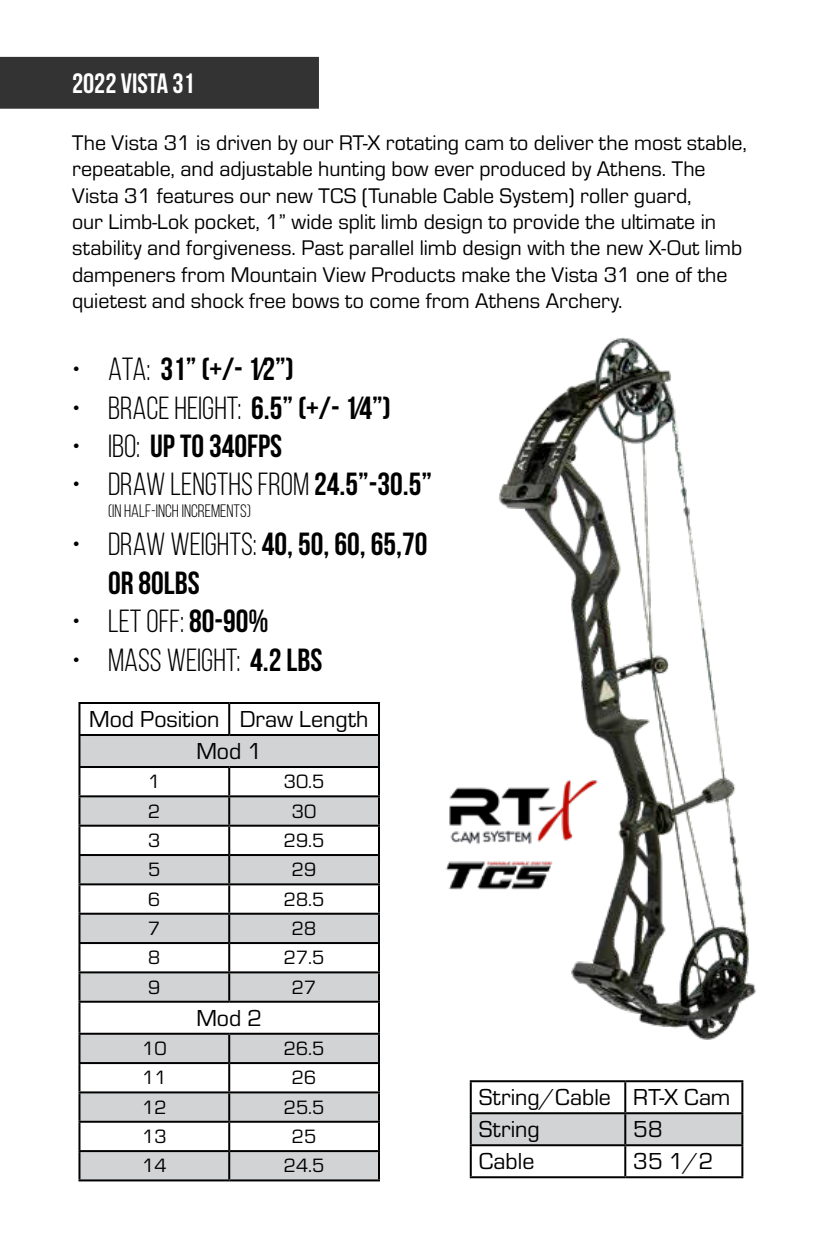
<style>
.page{position:relative;width:828px;height:1260px;background:#fff}
.page>*{position:absolute;margin:0;border:0;box-sizing:border-box;transform-origin:0 0}
.t1{font:32px "Bebas Neue";color:#000}
.t2{font:32px/38.4px "Bebas Neue";color:#000}
.t3{font:28px "Bebas Neue";color:#fff}
.t4{font:24px/32px "Eurostile";color:#000}
.t5{font:22px/26.4px "Eurostile";color:#000}
.t6{font:20px "Eurostile";color:#000}
.t7{font:18px "Bebas Neue";color:#000}
.s1{font-style:inherit}
</style>
<div class="page">
<div style="left:1px;top:58px;width:317px;height:50px;background:#333"></div>
<div style="left:0;top:57px;width:319px;height:52px;border:2px solid #000"></div>
<div style="left:472px;top:1114px;width:269px;height:30px;background:#d1d3d4"></div>
<hr style="left:470px;top:1082px;width:2px;height:30px;background:#000">
<hr style="left:624px;top:1082px;width:2px;height:30px;background:#000">
<hr style="left:741px;top:1082px;width:2px;height:30px;background:#000">
<hr style="left:470px;top:1112px;width:155px;height:2px;background:#000">
<hr style="left:470px;top:1114px;width:2px;height:30px;background:#000">
<hr style="left:625px;top:1112px;width:118px;height:2px;background:#000">
<hr style="left:624px;top:1114px;width:2px;height:30px;background:#000">
<hr style="left:741px;top:1114px;width:2px;height:30px;background:#000">
<hr style="left:470px;top:1144px;width:155px;height:2px;background:#000">
<hr style="left:470px;top:1146px;width:2px;height:30px;background:#000">
<hr style="left:625px;top:1144px;width:118px;height:2px;background:#000">
<hr style="left:624px;top:1146px;width:2px;height:30px;background:#000">
<hr style="left:741px;top:1146px;width:2px;height:30px;background:#000">
<hr style="left:470px;top:1176px;width:155px;height:2px;background:#000">
<hr style="left:625px;top:1176px;width:118px;height:2px;background:#000">
<img style="left:469px;top:337px;width:287px;height:745px">
<img style="left:449px;top:777px;width:153px;height:69px">
<svg style="left:80px;top:736px;width:298px;height:443px;fill:#d1d3d4"></svg>
<hr style="left:78px;top:702px;width:151px;height:2px;background:#000">
<hr style="left:78px;top:704px;width:2px;height:30px;background:#000">
<hr style="left:229px;top:702px;width:151px;height:2px;background:#000">
<hr style="left:228px;top:704px;width:2px;height:30px;background:#000">
<hr style="left:378px;top:704px;width:2px;height:30px;background:#000">
<hr style="left:78px;top:734px;width:151px;height:2px;background:#000">
<hr style="left:78px;top:736px;width:2px;height:30px;background:#000">
<hr style="left:229px;top:734px;width:151px;height:2px;background:#000">
<hr style="left:378px;top:736px;width:2px;height:30px;background:#000">
<hr style="left:78px;top:766px;width:151px;height:2px;background:#000">
<hr style="left:78px;top:768px;width:2px;height:27px;background:#000">
<hr style="left:229px;top:766px;width:151px;height:2px;background:#000">
<hr style="left:228px;top:768px;width:2px;height:27px;background:#000">
<hr style="left:378px;top:768px;width:2px;height:27px;background:#000">
<hr style="left:78px;top:795px;width:151px;height:2px;background:#000">
<hr style="left:78px;top:797px;width:2px;height:28px;background:#000">
<hr style="left:229px;top:795px;width:151px;height:2px;background:#000">
<hr style="left:228px;top:797px;width:2px;height:28px;background:#000">
<hr style="left:378px;top:797px;width:2px;height:28px;background:#000">
<hr style="left:78px;top:825px;width:151px;height:2px;background:#000">
<hr style="left:78px;top:827px;width:2px;height:27px;background:#000">
<hr style="left:229px;top:825px;width:151px;height:2px;background:#000">
<hr style="left:228px;top:827px;width:2px;height:27px;background:#000">
<hr style="left:378px;top:827px;width:2px;height:27px;background:#000">
<hr style="left:78px;top:854px;width:151px;height:2px;background:#000">
<hr style="left:78px;top:856px;width:2px;height:27px;background:#000">
<hr style="left:229px;top:854px;width:151px;height:2px;background:#000">
<hr style="left:228px;top:856px;width:2px;height:27px;background:#000">
<hr style="left:378px;top:856px;width:2px;height:27px;background:#000">
<hr style="left:78px;top:883px;width:151px;height:2px;background:#000">
<hr style="left:78px;top:885px;width:2px;height:28px;background:#000">
<hr style="left:229px;top:883px;width:151px;height:2px;background:#000">
<hr style="left:228px;top:885px;width:2px;height:28px;background:#000">
<hr style="left:378px;top:885px;width:2px;height:28px;background:#000">
<hr style="left:78px;top:913px;width:151px;height:2px;background:#000">
<hr style="left:78px;top:915px;width:2px;height:27px;background:#000">
<hr style="left:229px;top:913px;width:151px;height:2px;background:#000">
<hr style="left:228px;top:915px;width:2px;height:27px;background:#000">
<hr style="left:378px;top:915px;width:2px;height:27px;background:#000">
<hr style="left:78px;top:942px;width:151px;height:2px;background:#000">
<hr style="left:78px;top:944px;width:2px;height:27px;background:#000">
<hr style="left:229px;top:942px;width:151px;height:2px;background:#000">
<hr style="left:228px;top:944px;width:2px;height:27px;background:#000">
<hr style="left:378px;top:944px;width:2px;height:27px;background:#000">
<hr style="left:78px;top:971px;width:151px;height:2px;background:#000">
<hr style="left:78px;top:973px;width:2px;height:28px;background:#000">
<hr style="left:229px;top:971px;width:151px;height:2px;background:#000">
<hr style="left:228px;top:973px;width:2px;height:28px;background:#000">
<hr style="left:378px;top:973px;width:2px;height:28px;background:#000">
<hr style="left:78px;top:1001px;width:151px;height:2px;background:#000">
<hr style="left:78px;top:1003px;width:2px;height:30px;background:#000">
<hr style="left:229px;top:1001px;width:151px;height:2px;background:#000">
<hr style="left:378px;top:1003px;width:2px;height:30px;background:#000">
<hr style="left:78px;top:1033px;width:151px;height:2px;background:#000">
<hr style="left:78px;top:1035px;width:2px;height:27px;background:#000">
<hr style="left:229px;top:1033px;width:151px;height:2px;background:#000">
<hr style="left:228px;top:1035px;width:2px;height:27px;background:#000">
<hr style="left:378px;top:1035px;width:2px;height:27px;background:#000">
<hr style="left:78px;top:1062px;width:151px;height:2px;background:#000">
<hr style="left:78px;top:1064px;width:2px;height:27px;background:#000">
<hr style="left:229px;top:1062px;width:151px;height:2px;background:#000">
<hr style="left:228px;top:1064px;width:2px;height:27px;background:#000">
<hr style="left:378px;top:1064px;width:2px;height:27px;background:#000">
<hr style="left:78px;top:1091px;width:151px;height:2px;background:#000">
<hr style="left:78px;top:1093px;width:2px;height:28px;background:#000">
<hr style="left:229px;top:1091px;width:151px;height:2px;background:#000">
<hr style="left:228px;top:1093px;width:2px;height:28px;background:#000">
<hr style="left:378px;top:1093px;width:2px;height:28px;background:#000">
<hr style="left:78px;top:1121px;width:151px;height:2px;background:#000">
<hr style="left:78px;top:1123px;width:2px;height:27px;background:#000">
<hr style="left:229px;top:1121px;width:151px;height:2px;background:#000">
<hr style="left:228px;top:1123px;width:2px;height:27px;background:#000">
<hr style="left:378px;top:1123px;width:2px;height:27px;background:#000">
<hr style="left:78px;top:1150px;width:151px;height:2px;background:#000">
<hr style="left:78px;top:1152px;width:2px;height:27px;background:#000">
<hr style="left:229px;top:1150px;width:151px;height:2px;background:#000">
<hr style="left:228px;top:1152px;width:2px;height:27px;background:#000">
<hr style="left:378px;top:1152px;width:2px;height:27px;background:#000">
<hr style="left:78px;top:1179px;width:151px;height:2px;background:#000">
<hr style="left:229px;top:1179px;width:151px;height:2px;background:#000">
<img style="left:446px;top:833px;width:138px;height:76px">
<p class="t3" style="left:72px;top:68px;width:124px">2022 VISTA 31</p>
<p class="t5" style="left:72px;top:128px;width:676px">The Vista 31 is driven by our RT-X rotating cam to deliver the most stable, repeatable, and adjustable hunting bow ever produced by Athens. The Vista 31 features our new TCS (Tunable Cable System) roller guard,<br>our Limb-Lok pocket, 1” wide split limb design to provide the ultimate in stability and forgiveness. Past parallel limb design with the new X-Out limb dampeners from Mountain View Products make the Vista 31 one of the quietest and shock free bows to come from Athens Archery.</p>
<h1 class="t2" style="left:72px;top:350px;width:223px"><span class="s1">• ATA:</span> 31” (+/- 1⁄2”)</h1>
<h1 class="t1" style="left:72px;top:390px;width:320px">• BRACE HEIGHT: <span class="s1">6.5” (+/- 1⁄4”)</span></h1>
<h1 class="t2" style="left:72px;top:426px;width:212px"><span class="s1">• IBO:</span> UP TO 340FPS</h1>
<h1 class="t1" style="left:72px;top:467px;width:362px">• DRAW LENGTHS FROM <span class="s1">24.5”-30.5”</span></h1>
<p class="t7" style="left:108px;top:501px;width:144px">(IN HALF-INCH INCREMENTS)</p>
<h1 class="t2" style="left:108px;top:525px;width:321px;text-indent:-36px"><span class="s1">• DRAW WEIGHTS:</span> 40, 50, 60, 65,70<br>OR 80LBS</h1>
<h1 class="t1" style="left:72px;top:604px;width:198px">• LET OFF: <span class="s1">80-90%</span></h1>
<h1 class="t1" style="left:72px;top:642px;width:252px">• MASS WEIGHT: <span class="s1">4.2 LBS</span></h1>
<p class="t4" style="left:89px;top:702px;width:281px;text-align:center">Mod Position Draw Length<br>Mod 1</p>
<p class="t6" style="left:148px;top:768px;width:14px">1</p>
<p class="t6" style="left:284px;top:768px;width:42px">30.5</p>
<p class="t6" style="left:148px;top:798px;width:14px">2</p>
<p class="t6" style="left:292px;top:798px;width:26px">30</p>
<p class="t6" style="left:148px;top:827px;width:14px">3</p>
<p class="t6" style="left:284px;top:827px;width:42px">29.5</p>
<p class="t6" style="left:148px;top:856px;width:14px">5</p>
<p class="t6" style="left:292px;top:856px;width:26px">29</p>
<p class="t6" style="left:148px;top:886px;width:14px">6</p>
<p class="t6" style="left:284px;top:886px;width:42px">28.5</p>
<p class="t6" style="left:148px;top:915px;width:14px">7</p>
<p class="t6" style="left:292px;top:915px;width:26px">28</p>
<p class="t6" style="left:148px;top:944px;width:14px">8</p>
<p class="t6" style="left:284px;top:944px;width:42px">27.5</p>
<p class="t6" style="left:148px;top:974px;width:14px">9</p>
<p class="t6" style="left:292px;top:974px;width:26px">27</p>
<p class="t4" style="left:196px;top:1001px;width:67px">Mod 2</p>
<p class="t6" style="left:142px;top:1035px;width:26px">10</p>
<p class="t6" style="left:284px;top:1035px;width:42px">26.5</p>
<p class="t6" style="left:142px;top:1064px;width:26px">11</p>
<p class="t6" style="left:292px;top:1064px;width:26px">26</p>
<p class="t6" style="left:142px;top:1094px;width:26px">12</p>
<p class="t6" style="left:284px;top:1094px;width:42px">25.5</p>
<p class="t6" style="left:142px;top:1123px;width:26px">13</p>
<p class="t6" style="left:292px;top:1123px;width:26px">25</p>
<p class="t6" style="left:142px;top:1152px;width:26px">14</p>
<p class="t6" style="left:284px;top:1152px;width:42px">24.5</p>
<p class="t4" style="left:479px;top:1080px;width:253px">String/Cable RT-X Cam<br>String</p>
<p class="t4" style="left:633px;top:1112px;width:31px">58</p>
<p class="t4" style="left:479px;top:1144px;width:57px">Cable</p>
<p class="t4" style="left:633px;top:1144px;width:82px">35 1/2</p>
</div>
